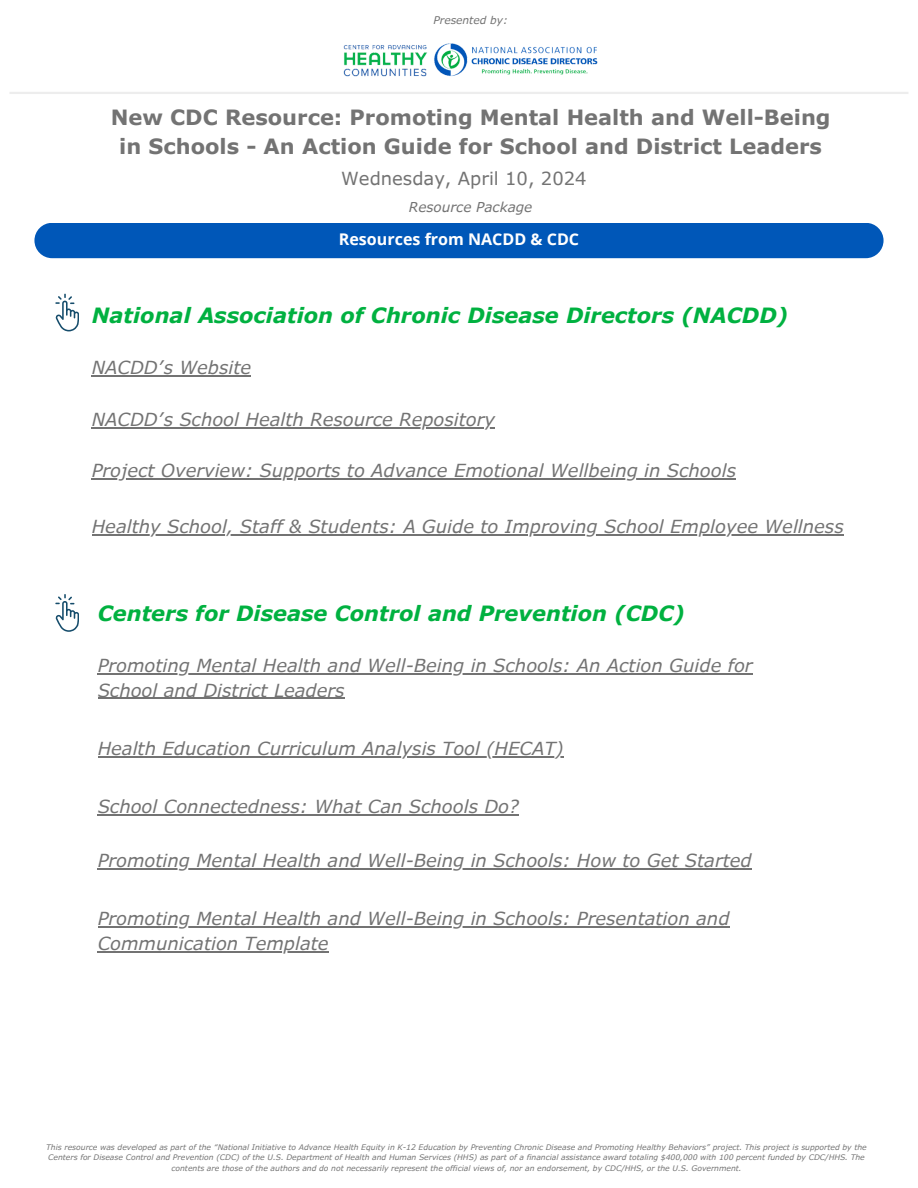
<style>
.page{position:relative;width:918px;height:1188px;background:#fff}
.page>*{position:absolute;margin:0;border:0;box-sizing:border-box;transform-origin:0 0}
.t1{font:700 21px/29.2px "Verdana Pro";color:#737373;text-align:center}
.t2{font:italic 700 21px "Verdana Pro";color:#00b140}
.t3{font:italic 18px/24.8px "Verdana Pro";color:#737373}
.t4{font:18px "Verdana Pro";color:#737373}
.t5{font:700 16.05px "Open Sans";color:#fff}
.t6{font:italic 13.65px "Verdana Pro";color:#737373}
.t7{font:italic 10.65px "Verdana Pro";color:#737373}
.t8{font:italic 7.65px/10.2px "Verdana Pro";color:#737373;text-align:center}
</style>
<div class="page">
<hr style="left:10px;top:92px;width:898px;height:2px;background:#ededed">
<img style="left:343px;top:43px;width:255px;height:34px">
<div style="left:34px;top:223px;width:850px;height:35px;background:#0057b8;border-radius:18px"></div>
<svg style="left:55px;top:294px;width:24px;height:37px"></svg>
<hr style="left:92px;top:375px;width:159px;height:2px;background:#737373">
<hr style="left:98px;top:673px;width:479px;height:1px;background:#737373">
<hr style="left:577px;top:673px;width:176px;height:1px;background:#737373">
<hr style="left:98px;top:698px;width:247px;height:1px;background:#737373">
<hr style="left:92px;top:427px;width:403px;height:1px;background:#737373">
<hr style="left:92px;top:479px;width:644px;height:1px;background:#737373">
<hr style="left:92px;top:535px;width:752px;height:1px;background:#737373">
<hr style="left:98px;top:814px;width:421px;height:2px;background:#737373">
<hr style="left:98px;top:756px;width:466px;height:1px;background:#737373">
<hr style="left:98px;top:868px;width:654px;height:1px;background:#737373">
<hr style="left:98px;top:926px;width:632px;height:2px;background:#737373">
<hr style="left:98px;top:951px;width:231px;height:1px;background:#737373">
<svg style="left:55px;top:594px;width:24px;height:38px"></svg>
<p class="t7" style="left:433px;top:13px;width:76px">Presented by:</p>
<p class="t1" style="left:111px;top:102px;width:721px">New CDC Resource: Promoting Mental Health and Well-Being in Schools - An Action Guide for School and District Leaders</p>
<p class="t4" style="left:341px;top:167px;width:247px">Wednesday, April 10, 2024</p>
<h3 class="t6" style="left:409px;top:198px;width:125px">Resource Package</h3>
<p class="t5" style="left:339px;top:228px;width:242px">Resources from NACDD &amp; CDC</p>
<h2 class="t2" style="left:92px;top:302px;width:698px">National Association of Chronic Disease Directors (NACDD)</h2>
<p class="t3" style="left:92px;top:355px;width:161px">NACDD’s Website</p>
<p class="t3" style="left:92px;top:406px;width:405px">NACDD’s School Health Resource Repository</p>
<p class="t3" style="left:92px;top:458px;width:646px">Project Overview: Supports to Advance Emotional Wellbeing in Schools</p>
<p class="t3" style="left:92px;top:514px;width:753px">Healthy School, Staff &amp; Students: A Guide to Improving School Employee Wellness</p>
<p class="t2" style="left:98px;top:600px;width:589px">Centers for Disease Control and Prevention (CDC)</p>
<p class="t3" style="left:98px;top:652px;width:656px">Promoting Mental Health and Well-Being in Schools: An Action Guide for<br>School and District Leaders</p>
<p class="t3" style="left:98px;top:736px;width:467px">Health Education Curriculum Analysis Tool (HECAT)</p>
<h2 class="t3" style="left:98px;top:794px;width:423px">School Connectedness: What Can Schools Do?</h2>
<p class="t3" style="left:98px;top:848px;width:655px">Promoting Mental Health and Well-Being in Schools: How to Get Started</p>
<p class="t3" style="left:98px;top:906px;width:633px">Promoting Mental Health and Well-Being in Schools: Presentation and</p>
<p class="t3" style="left:98px;top:931px;width:232px">Communication Template</p>
<p class="t8" style="left:46px;top:1142px;width:822px">This resource was developed as part of the “National Initiative to Advance Health Equity in K-12 Education by Preventing Chronic Disease and Promoting Healthy Behaviors” project. This project is supported by the<br>Centers for Disease Control and Prevention (CDC) of the U.S. Department of Health and Human Services (HHS) as part of a financial assistance award totaling $400,000 with 100 percent funded by CDC/HHS. The contents are those of the authors and do not necessarily represent the official views of, nor an endorsement, by CDC/HHS, or the U.S. Government.</p>
</div>
